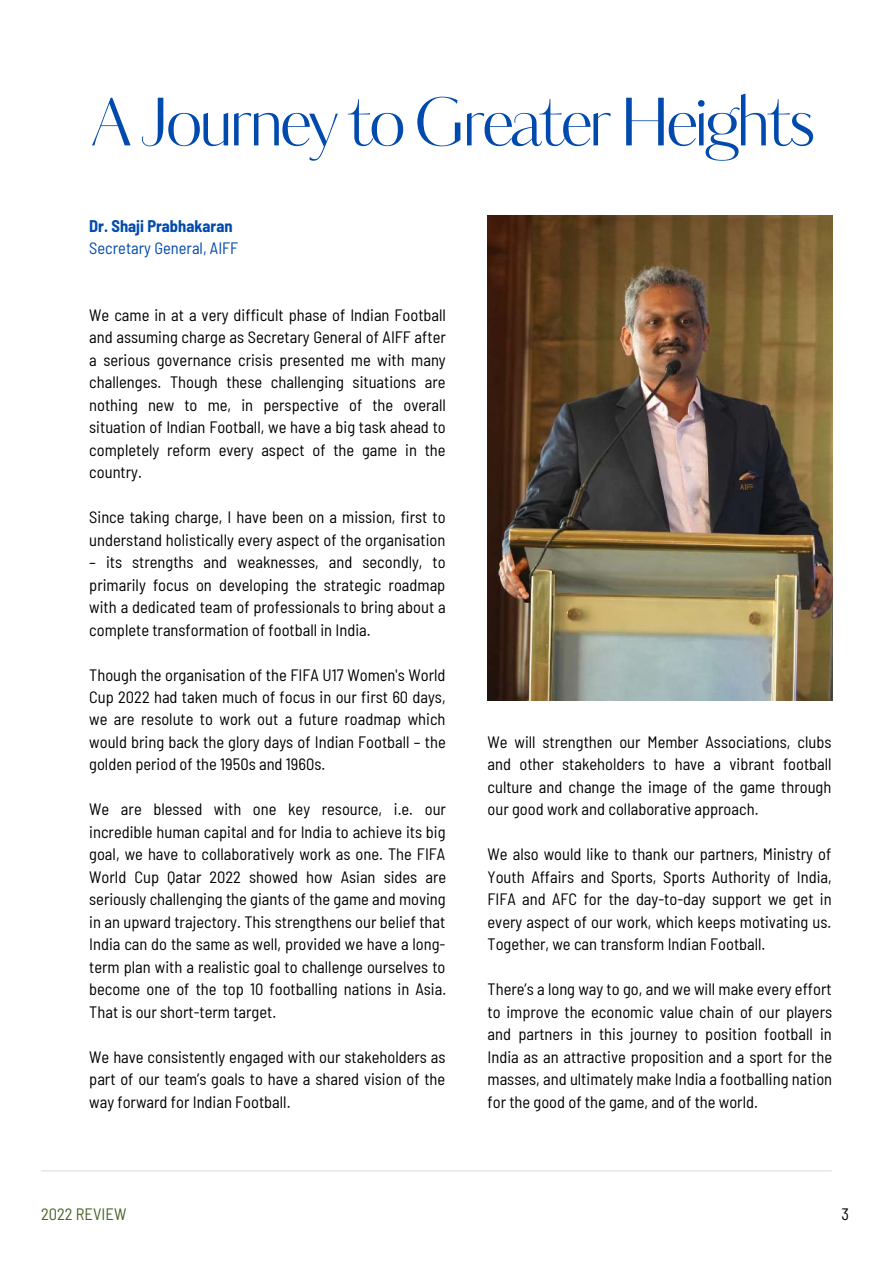
<style>
.page{position:relative;width:893px;height:1264px;background:#fff}
.page>*{position:absolute;margin:0;border:0;box-sizing:border-box;transform-origin:0 0}
.t1{font:66px "Kudryashev Display Contrast Sans";letter-spacing:-.05em;color:#004aad}
.t2{font:semi-condensed 16.5px/22.5px "Barlow";color:#000;text-align:justify}
.t3{font:semi-condensed 16.5px "Barlow";color:#004aad}
.t4{font:700 semi-condensed 16.5px "Barlow";color:#004aad}
.t5{font:semi-condensed 16.5px "Barlow";color:#4a6229}
</style>
<div class="page">
<img style="left:487px;top:215px;width:345px;height:485px">
<hr style="left:41px;top:1170px;width:790px;height:1px;background:#4a6229">
<h1 class="t1" style="left:89px;top:77px;width:726px">A Journey to Greater Heights</h1>
<p class="t4" style="left:89px;top:215px;width:145px">Dr. Shaji Prabhakaran</p>
<p class="t3" style="left:89px;top:238px;width:150px">Secretary General, AIFF</p>
<p class="t2" style="left:89px;top:303px;width:358px">We came in at a very difficult phase of Indian Football and assuming charge as Secretary General of AIFF after a serious governance crisis presented me with many challenges. Though these challenging situations are nothing new to me, in perspective of the overall situation of Indian Football, we have a big task ahead to completely reform every aspect of the game in the country.</p>
<p class="t2" style="left:89px;top:505px;width:358px">Since taking charge, I have been on a mission, first to understand holistically every aspect of the organisation</p>
<p class="t2" style="left:89px;top:550px;width:358px">– its strengths and weaknesses, and secondly, to primarily focus on developing the strategic roadmap with a dedicated team of professionals to bring about a complete transformation of football in India.</p>
<p class="t2" style="left:89px;top:662px;width:358px">Though the organisation of the FIFA U17 Women's World Cup 2022 had taken much of focus in our first 60 days, we are resolute to work out a future roadmap which would bring back the glory days of Indian Football – the golden period of the 1950s and 1960s.</p>
<p class="t2" style="left:89px;top:797px;width:358px">We are blessed with one key resource, i.e. our incredible human capital and for India to achieve its big goal, we have to collaboratively work as one. The FIFA World Cup Qatar 2022 showed how Asian sides are seriously challenging the giants of the game and moving in an upward trajectory. This strengthens our belief that India can do the same as well, provided we have a long&shy;term plan with a realistic goal to challenge ourselves to become one of the top 10 footballing nations in Asia.<br>That is our short-term target.</p>
<p class="t2" style="left:89px;top:1044px;width:358px">We have consistently engaged with our stakeholders as part of our team’s goals to have a shared vision of the way forward for Indian Football.</p>
<p class="t2" style="left:487px;top:730px;width:345px">We will strengthen our Member Associations, clubs and other stakeholders to have a vibrant football culture and change the image of the game through our good work and collaborative approach.</p>
<p class="t2" style="left:487px;top:842px;width:346px">We also would like to thank our partners, Ministry of Youth Affairs and Sports, Sports Authority of India, FIFA and AFC for the day-to-day support we get in every aspect of our work, which keeps motivating us.<br>Together, we can transform Indian Football.</p>
<p class="t2" style="left:487px;top:977px;width:346px">There’s a long way to go, and we will make every effort to improve the economic value chain of our players and partners in this journey to position football in India as an attractive proposition and a sport for the masses, and ultimately make India a footballing nation for the good of the game, and of the world.</p>
<p class="t5" style="left:41px;top:1203px;width:87px">2022 REVIEW</p>
<p class="t2" style="left:841px;top:1201px;width:9px">3</p>
</div>
